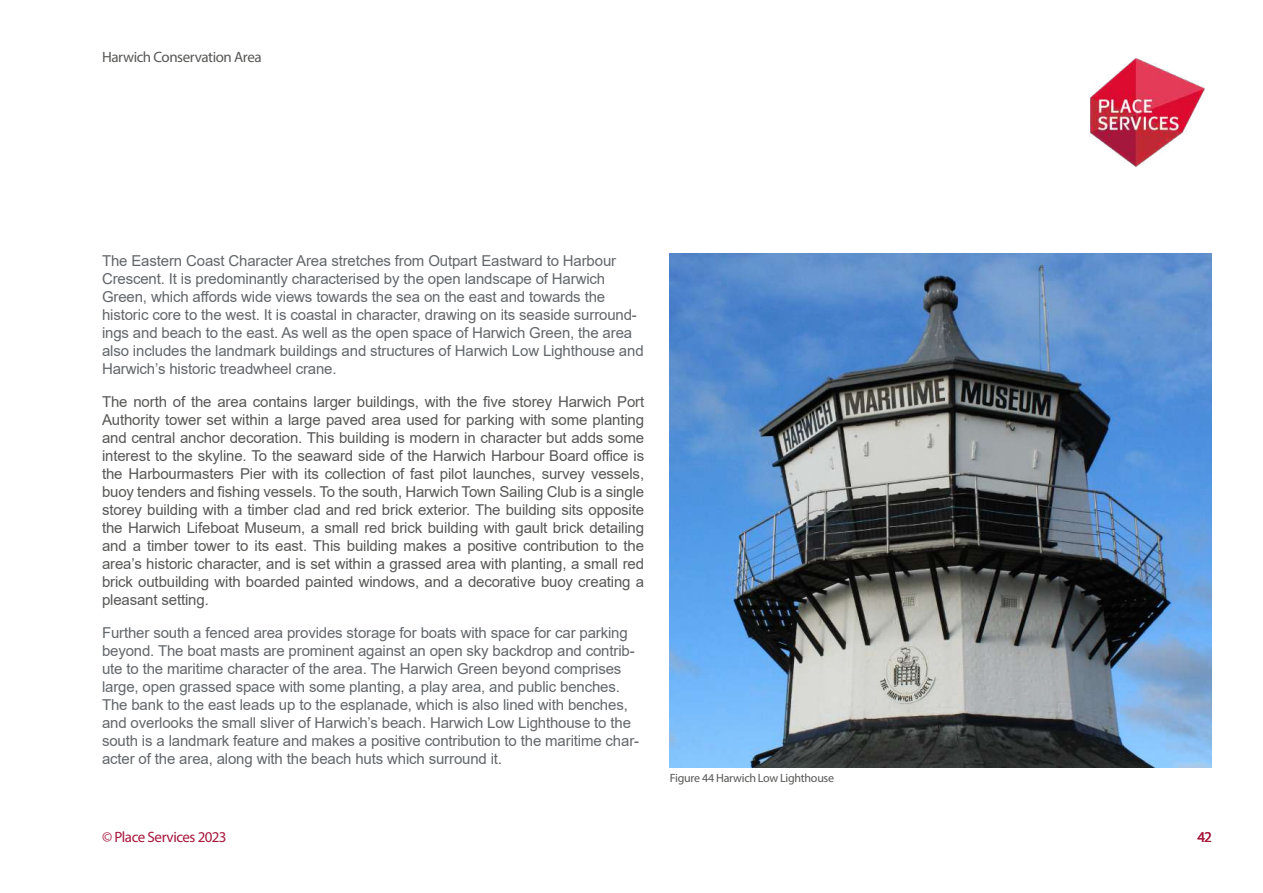
<style>
.page{position:relative;width:1263px;height:893px;background:#fff}
.page>*{position:absolute;margin:0;border:0;box-sizing:border-box;transform-origin:0 0}
.t1{font:15px/18px "Arial";letter-spacing:-.01em;color:#63666a}
.t2{font:15px/18px "Arial";letter-spacing:-.01em;color:#575756;text-align:justify}
.t3{font:15px "Myriad Pro";letter-spacing:-.03em;color:#575756}
.t4{font:15px "Myriad Pro";letter-spacing:-.03em;color:#a7163b}
.t5{font:12px "Myriad Pro";letter-spacing:-.025em;color:#575756}
</style>
<div class="page">
<img style="left:670px;top:253px;width:542px;height:514px">
<img style="left:1089px;top:58px;width:116px;height:109px">
<p class="t3" style="left:102px;top:48px;width:161px">Harwich Conservation Area</p>
<p class="t1" style="left:102px;top:252px;width:543px">The Eastern Coast Character Area stretches from Outpart Eastward to Harbour Crescent. It is predominantly characterised by the open landscape of Harwich Green, which affords wide views towards the sea on the east and towards the historic core to the west. It is coastal in character, drawing on its seaside surround&shy;ings and beach to the east. As well as the open space of Harwich Green, the area also includes the landmark buildings and structures of Harwich Low Lighthouse and Harwich’s historic treadwheel crane.</p>
<p class="t2" style="left:102px;top:393px;width:544px">The north of the area contains larger buildings, with the five storey Harwich Port Authority tower set within a large paved area used for parking with some planting and central anchor decoration. This building is modern in character but adds some interest to the skyline. To the seaward side of the Harwich Harbour Board office is the Harbourmasters Pier with its collection of fast pilot launches, survey vessels, buoy tenders and fishing vessels. To the south, Harwich Town Sailing Club is a single storey building with a timber clad and red brick exterior. The building sits opposite the Harwich Lifeboat Museum, a small red brick building with gault brick detailing and a timber tower to its east. This building makes a positive contribution to the area’s historic character, and is set within a grassed area with planting, a small red brick outbuilding with boarded painted windows, and a decorative buoy creating a pleasant setting.</p>
<p class="t1" style="left:102px;top:624px;width:539px">Further south a fenced area provides storage for boats with space for car parking beyond. The boat masts are prominent against an open sky backdrop and contrib&shy;ute to the maritime character of the area. The Harwich Green beyond comprises large, open grassed space with some planting, a play area, and public benches.<br>The bank to the east leads up to the esplanade, which is also lined with benches, and overlooks the small sliver of Harwich’s beach. Harwich Low Lighthouse to the south is a landmark feature and makes a positive contribution to the maritime char&shy;acter of the area, along with the beach huts which surround it.</p>
<p class="t5" style="left:670px;top:771px;width:166px">Figure 44 Harwich Low Lighthouse</p>
<p class="t4" style="left:102px;top:828px;width:126px">© Place Services 2023</p>
<p class="t4" style="left:1197px;top:828px;width:16px">42</p>
</div>
